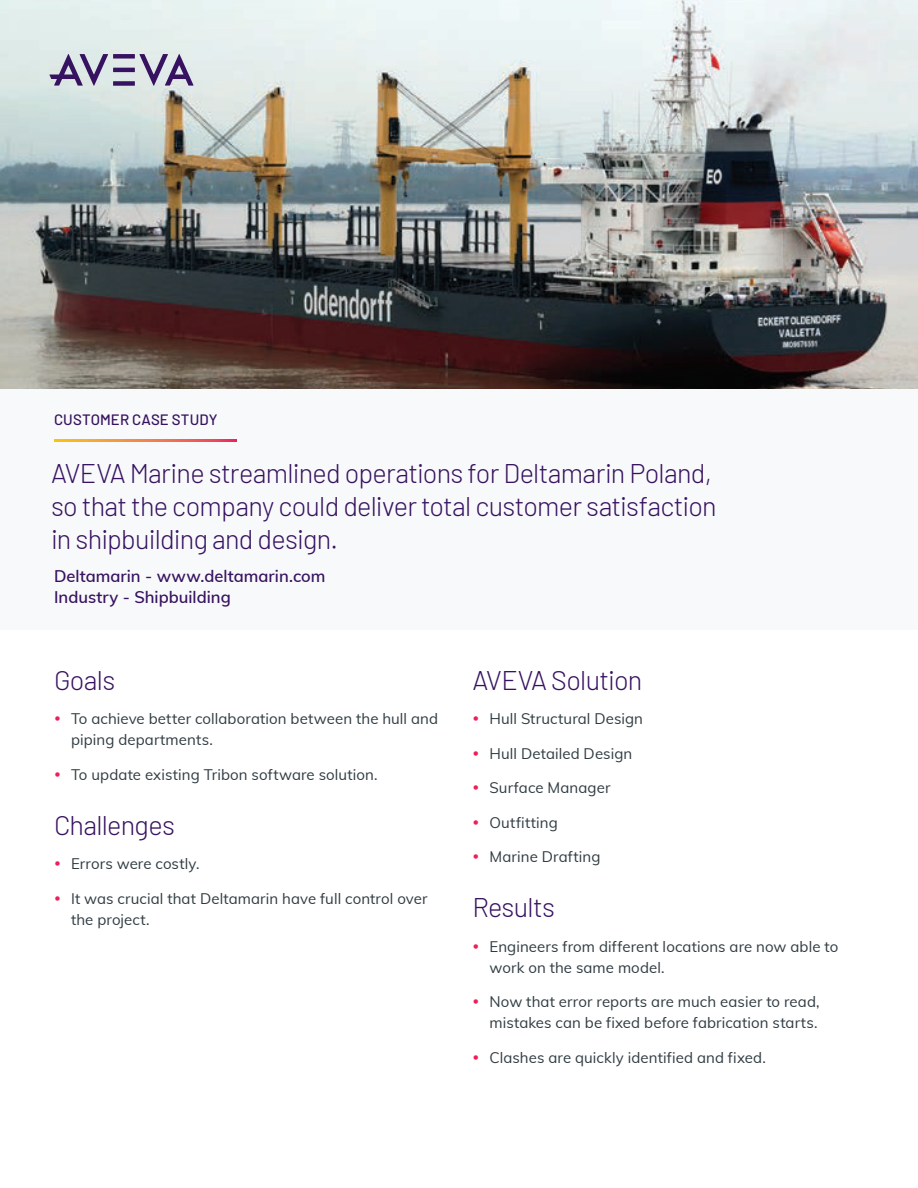
<style>
.page{position:relative;width:918px;height:1188px;background:#fff}
.page>*{position:absolute;margin:0;border:0;box-sizing:border-box;transform-origin:0 0}
.H2_Doc_Title{font:300 27px/33px "Barlow";letter-spacing:-.025em;color:#371260}
.H3_Internal_Pages{font:300 27px "Barlow";letter-spacing:-.025em;color:#371260}
.Cover_-_Company_Name{font:600 16.5px/21px "Muli";color:#371260}
.t1{font:15px/21px "Muli";letter-spacing:.005em;color:#2f3b41}
.Doc_Content_Type{font:500 15px "Barlow";letter-spacing:.01em;color:#371260}
</style>
<div class="page">
<img style="left:0;top:0;width:918px;height:389px">
<div style="left:0;top:389px;width:918px;height:241px;background:#f8f9fa"></div>
<svg style="left:54px;top:440px;width:183px;height:1px"></svg>
<div style="left:113px;top:81px;width:22px;height:5px;background:#371260"></div>
<hr style="left:113px;top:68px;width:22px;height:4px;background:#371260">
<div style="left:113px;top:54px;width:22px;height:5px;background:#371260"></div>
<svg style="left:49px;top:54px;width:59px;height:32px;background:#a6a1b9"></svg>
<svg style="left:139px;top:54px;width:55px;height:32px;background:#a8a1ba"></svg>
<p class="Doc_Content_Type" style="left:54px;top:408px;width:165px">CUSTOMER CASE STUDY</p>
<p class="H2_Doc_Title" style="left:51px;top:454px;width:667px">AVEVA Marine streamlined operations for Deltamarin Poland, so that the company could deliver total customer satisfaction in shipbuilding and design.</p>
<p class="Cover_-_Company_Name" style="left:54px;top:565px;width:273px">Deltamarin - www.deltamarin.com<br>Industry - Shipbuilding</p>
<p class="H3_Internal_Pages" style="left:54px;top:661px;width:63px">Goals</p>
<p class="t1" style="left:71px;top:708px;width:369px">To achieve better collaboration between the hull and piping departments.</p>
<p class="t1" style="left:71px;top:763px;width:308px">To update existing Tribon software solution.</p>
<p class="H3_Internal_Pages" style="left:54px;top:805px;width:122px">Challenges</p>
<p class="t1" style="left:71px;top:852px;width:130px">Errors were costly.</p>
<p class="t1" style="left:71px;top:887px;width:358px">It was crucial that Deltamarin have full control over the project.</p>
<p class="H3_Internal_Pages" style="left:472px;top:661px;width:171px">AVEVA Solution</p>
<p class="t1" style="left:490px;top:708px;width:155px">Hull Structural Design</p>
<p class="t1" style="left:490px;top:742px;width:144px">Hull Detailed Design</p>
<p class="t1" style="left:490px;top:777px;width:123px">Surface Manager</p>
<p class="t1" style="left:490px;top:811px;width:70px">Outfitting</p>
<p class="t1" style="left:490px;top:846px;width:113px">Marine Drafting</p>
<p class="H3_Internal_Pages" style="left:472px;top:888px;width:84px">Results</p>
<p class="t1" style="left:490px;top:935px;width:350px">Engineers from different locations are now able to work on the same model.</p>
<p class="t1" style="left:490px;top:990px;width:332px">Now that error reports are much easier to read, mistakes can be fixed before fabrication starts.</p>
<p class="t1" style="left:490px;top:1046px;width:278px">Clashes are quickly identified and fixed.</p>
</div>
